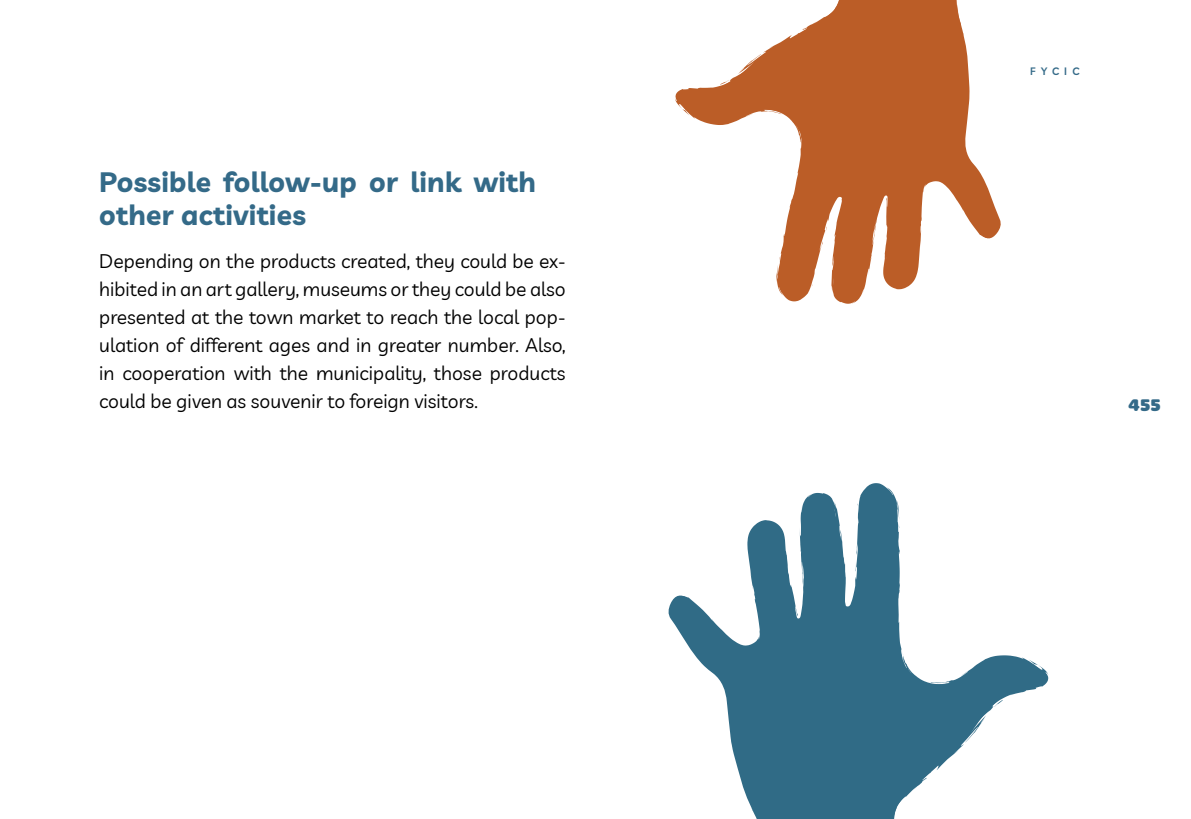
<style>
.page{position:relative;width:1191px;height:819px;background:#fff}
.page>*{position:absolute;margin:0;border:0;box-sizing:border-box;transform-origin:0 0}
.testo1{font:700 28px/33.2px "Livvic";letter-spacing:.01em;color:#346a88}
.testo1-2{font:19.25px/28px "Livvic";color:#000;text-align:justify}
.t1{font:17.5px "Coiny Cyrillic";color:#346a88}
.t2{font:600 10.5px "Livvic";letter-spacing:.5em;color:#346a88}
</style>
<div class="page">
<svg style="left:675px;top:0;width:316px;height:304px;fill:#bb5d27"></svg>
<svg style="left:800px;top:135px;width:2px;height:12px"></svg>
<svg style="left:954px;top:0;width:16px;height:111px"></svg>
<svg style="left:797px;top:27px;width:9px;height:7px"></svg>
<svg style="left:720px;top:80px;width:9px;height:10px"></svg>
<svg style="left:985px;top:229px;width:11px;height:7px"></svg>
<svg style="left:809px;top:284px;width:4px;height:8px"></svg>
<svg style="left:825px;top:226px;width:2px;height:8px"></svg>
<svg style="left:676px;top:483px;width:372px;height:336px"></svg>
<svg style="left:902px;top:651px;width:2px;height:13px"></svg>
<svg style="left:731px;top:727px;width:35px;height:92px"></svg>
<svg style="left:923px;top:772px;width:8px;height:9px"></svg>
<svg style="left:993px;top:694px;width:10px;height:13px"></svg>
<svg style="left:672px;top:598px;width:10px;height:9px"></svg>
<svg style="left:857px;top:497px;width:3px;height:9px"></svg>
<p class="testo1" style="left:99px;top:163px;width:438px">Possible follow-up or link with other activities</p>
<p class="testo1-2" style="left:99px;top:246px;width:468px">Depending on the products created, they could be ex&shy;hibited in an art gallery, museums or they could be also presented at the town market to reach the local pop&shy;ulation of different ages and in greater number. Also, in cooperation with the municipality, those products could be given as souvenir to foreign visitors.</p>
<p class="t2" style="left:1030px;top:63px;width:51px">FYCIC</p>
<p class="t1" style="left:1128px;top:390px;width:34px">455</p>
</div>
